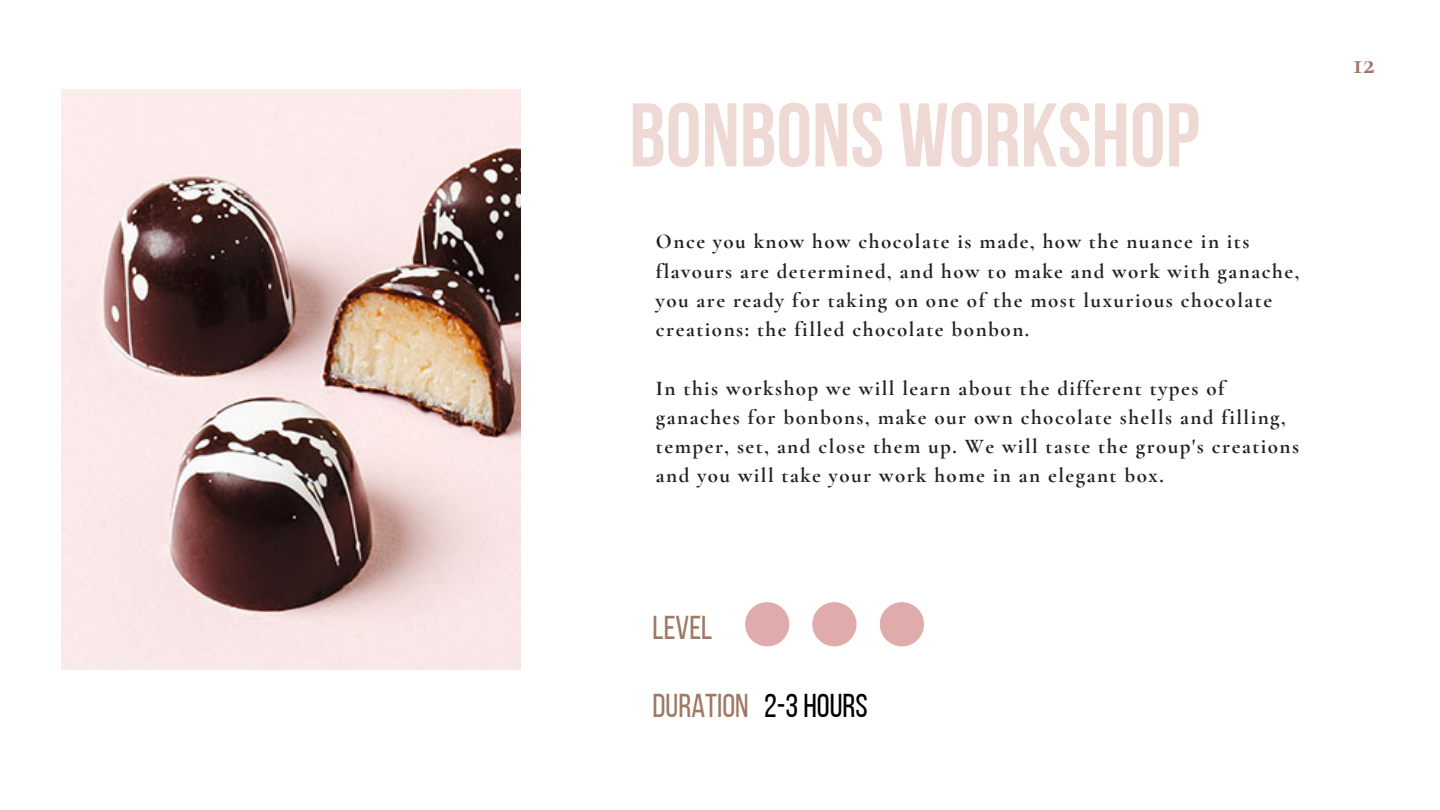
<style>
.page{position:relative;width:1440px;height:810px;background:#fff}
.page>*{position:absolute;margin:0;border:0;box-sizing:border-box;transform-origin:0 0}
.t1{font:90px "Bebas Neue Cyrillic";color:#efd9d5}
.t2{font:33px "Bebas Neue";color:#9f7866}
.t3{font:700 30px "Cormorant Garamond";color:#9f7866}
.t4{font:700 21px/29.2px "Cormorant Garamond";letter-spacing:.07em;color:#222}
.s1{color:#000}
</style>
<div class="page">
<div style="left:745px;top:602px;width:44px;height:44px;background:#dfabab;border-radius:50%"></div>
<div style="left:812px;top:602px;width:45px;height:44px;background:#dfabab;border-radius:50%"></div>
<div style="left:880px;top:602px;width:44px;height:44px;background:#dfabab;border-radius:50%"></div>
<img style="left:61px;top:90px;width:459px;height:580px">
<h1 class="t1" style="left:629px;top:99px;width:572px">BONBONS WORKSHOP</h1>
<p class="t4" style="left:656px;top:227px;width:645px">Once you know how chocolate is made, how the nuance in its flavours are determined, and how to make and work with ganache, you are ready for taking on one of the most luxurious chocolate creations: the filled chocolate bonbon.</p>
<p class="t4" style="left:656px;top:373px;width:645px">In this workshop we will learn about the different types of ganaches for bonbons, make our own chocolate shells and filling, temper, set, and close them up. We will taste the group's creations and you will take your work home in an elegant box.</p>
<h2 class="t2" style="left:653px;top:614px;width:61px">LEVEL</h2>
<h2 class="t2" style="left:653px;top:692px;width:217px">DURATION <span class="s1">2-3 HOURS</span></h2>
<h3 class="t3" style="left:1353px;top:45px;width:24px">12</h3>
</div>
